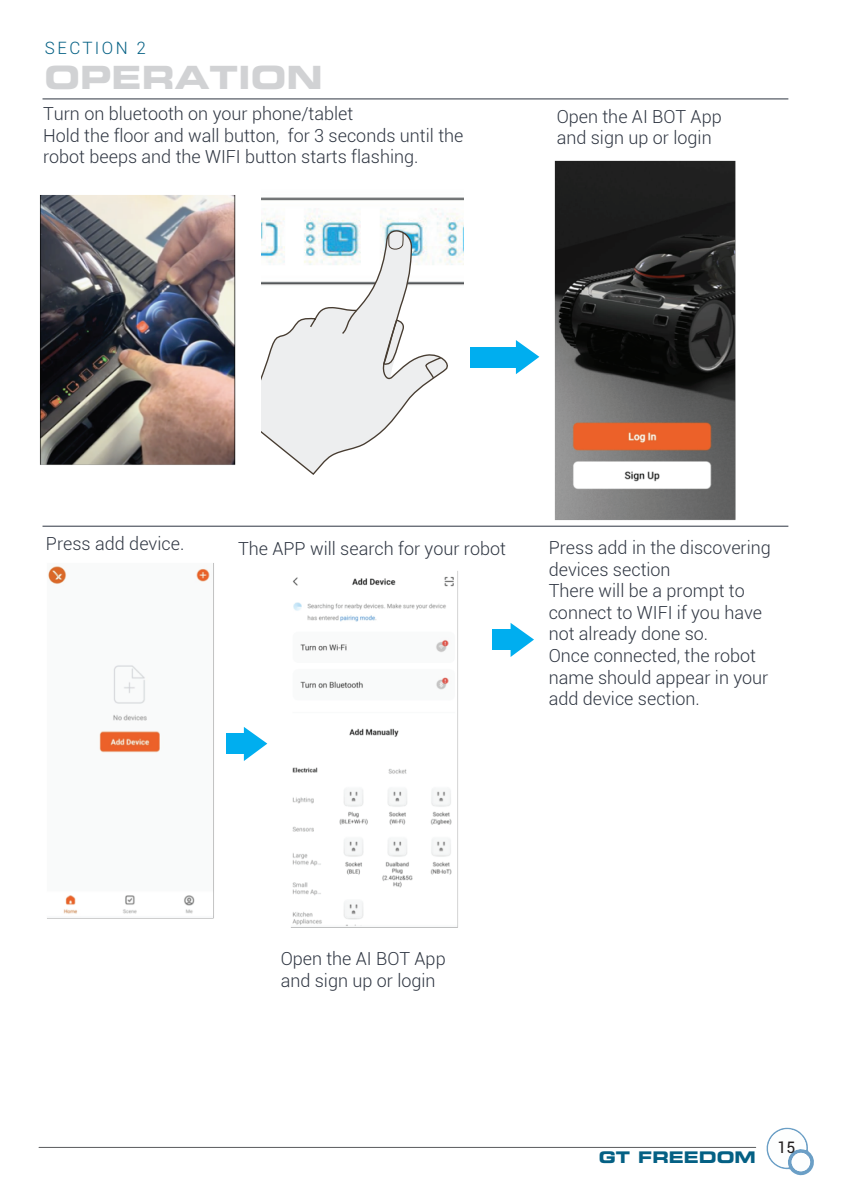
<style>
.page{position:relative;width:842px;height:1191px;background:#fff}
.page>*{position:absolute;margin:0;border:0;box-sizing:border-box;transform-origin:0 0}
.t1{font:32px "Eurostile LT Std Bold Ex 2";color:#d1d2d4}
.t2{font:300 18px/21.6px "Roboto";color:#2f3642}
.t3{font:300 17px "Roboto";letter-spacing:.14em;color:#046084}
.t4{font:16px "Eurostile LT Std Bold Ex 2";color:#046084}
.t5{font:15.8px "Roboto";color:#231f20}
</style>
<div class="page">
<hr style="left:43px;top:99px;width:745px;height:1px;background:#2f3642">
<hr style="left:43px;top:526px;width:745px;height:1px;background:#2f3642">
<img style="left:40px;top:195px;width:196px;height:270px">
<img style="left:555px;top:160px;width:180px;height:361px">
<img style="left:47px;top:563px;width:167px;height:356px">
<img style="left:292px;top:571px;width:166px;height:356px">
<div style="left:470px;top:347px;width:50px;height:20px;background:#00aeef"></div>
<svg style="left:516px;top:340px;width:23px;height:34px"></svg>
<div style="left:226px;top:734px;width:22px;height:20px;background:#00aeef"></div>
<svg style="left:244px;top:727px;width:23px;height:34px"></svg>
<div style="left:493px;top:630px;width:22px;height:20px;background:#00aeef"></div>
<svg style="left:511px;top:623px;width:23px;height:34px"></svg>
<svg style="left:766px;top:1127px;width:48px;height:48px"></svg>
<div style="left:792px;top:1152px;width:18px;height:19px;background:#fcfefe;border-radius:50%"></div>
<hr style="left:39px;top:1147px;width:717px;height:1px;background:#595a5c">
<img style="left:261px;top:197px;width:202px;height:88px">
<svg style="left:261px;top:224px;width:192px;height:251px"></svg>
<svg style="left:341px;top:308px;width:17px;height:27px"></svg>
<svg style="left:382px;top:319px;width:23px;height:46px"></svg>
<svg style="left:388px;top:232px;width:16px;height:19px"></svg>
<svg style="left:425px;top:356px;width:18px;height:24px"></svg>
<p class="t3" style="left:45px;top:36px;width:102px">SECTION 2</p>
<h1 class="t1" style="left:44px;top:55px;width:280px">OPERATION</h1>
<p class="t2" style="left:43px;top:102px;width:422px">Turn on bluetooth on your phone/tablet<br>Hold the floor and wall button, for 3 seconds until the robot beeps and the WIFI button starts flashing.</p>
<p class="t2" style="left:557px;top:105px;width:167px">Open the AI BOT App and sign up or login</p>
<p class="t2" style="left:46px;top:532px;width:140px">Press add device.</p>
<p class="t2" style="left:238px;top:537px;width:269px">The APP will search for your robot</p>
<p class="t2" style="left:549px;top:536px;width:224px">Press add in the discovering devices section<br>There will be a prompt to connect to WIFI if you have not already done so.<br>Once connected, the robot name should appear in your add device section.</p>
<p class="t2" style="left:281px;top:947px;width:167px">Open the AI BOT App and sign up or login</p>
<p class="t4" style="left:599px;top:1146px;width:158px">GT FREEDOM</p>
<p class="t5" style="left:777px;top:1136px;width:20px">15</p>
</div>
